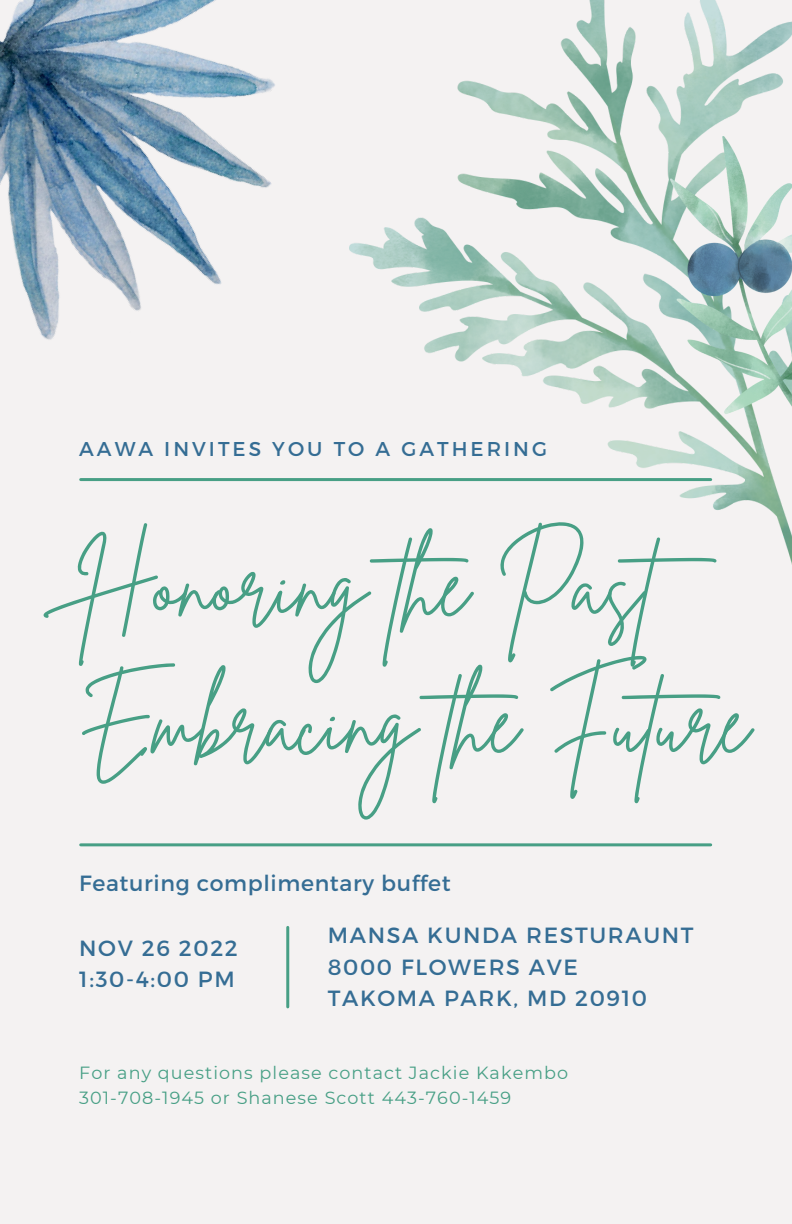
<style>
.page{position:relative;width:792px;height:1224px;background:#f4f2f2}
.page>*{position:absolute;margin:0;border:0;box-sizing:border-box;transform-origin:0 0}
.t1{font:88px/136.4px "Brittany Signature";color:#479f85}
.t2{font:22px/31.4px "Montserrat";letter-spacing:.075em;color:#356d94}
.t3{font:22px "Montserrat";letter-spacing:.03em;color:#356d94}
.t4{font:20px "Montserrat";letter-spacing:.15em;color:#356d94}
.t5{font:17.6px/25px "Montserrat";letter-spacing:.06em;color:#479f85}
</style>
<div class="page">
<img style="left:350px;top:0;width:442px;height:565px">
<img style="left:671px;top:136px;width:121px;height:332px">
<img style="left:0;top:0;width:389px;height:446px">
<hr style="left:81px;top:478px;width:630px;height:3px;background:#479f85">
<hr style="left:81px;top:843px;width:630px;height:3px;background:#479f85">
<hr style="left:286px;top:927px;width:3px;height:80px;background:#479f85">
<p class="t4" style="left:79px;top:435px;width:469px">AAWA INVITES YOU TO A GATHERING</p>
<h1 class="t1" style="left:79px;top:519px;width:672px">Honoring the Past<br>Embracing the Future</h1>
<p class="t3" style="left:79px;top:869px;width:373px">Featuring complimentary buffet</p>
<p class="t2" style="left:79px;top:931px;width:160px">NOV 26 2022<br>1:30-4:00 PM</p>
<p class="t2" style="left:328px;top:919px;width:367px">MANSA KUNDA RESTURAUNT<br>8000 FLOWERS AVE<br>TAKOMA PARK, MD 20910</p>
<p class="t5" style="left:79px;top:1061px;width:490px">For any questions please contact Jackie Kakembo<br>301-708-1945 or Shanese Scott 443-760-1459</p>
</div>
